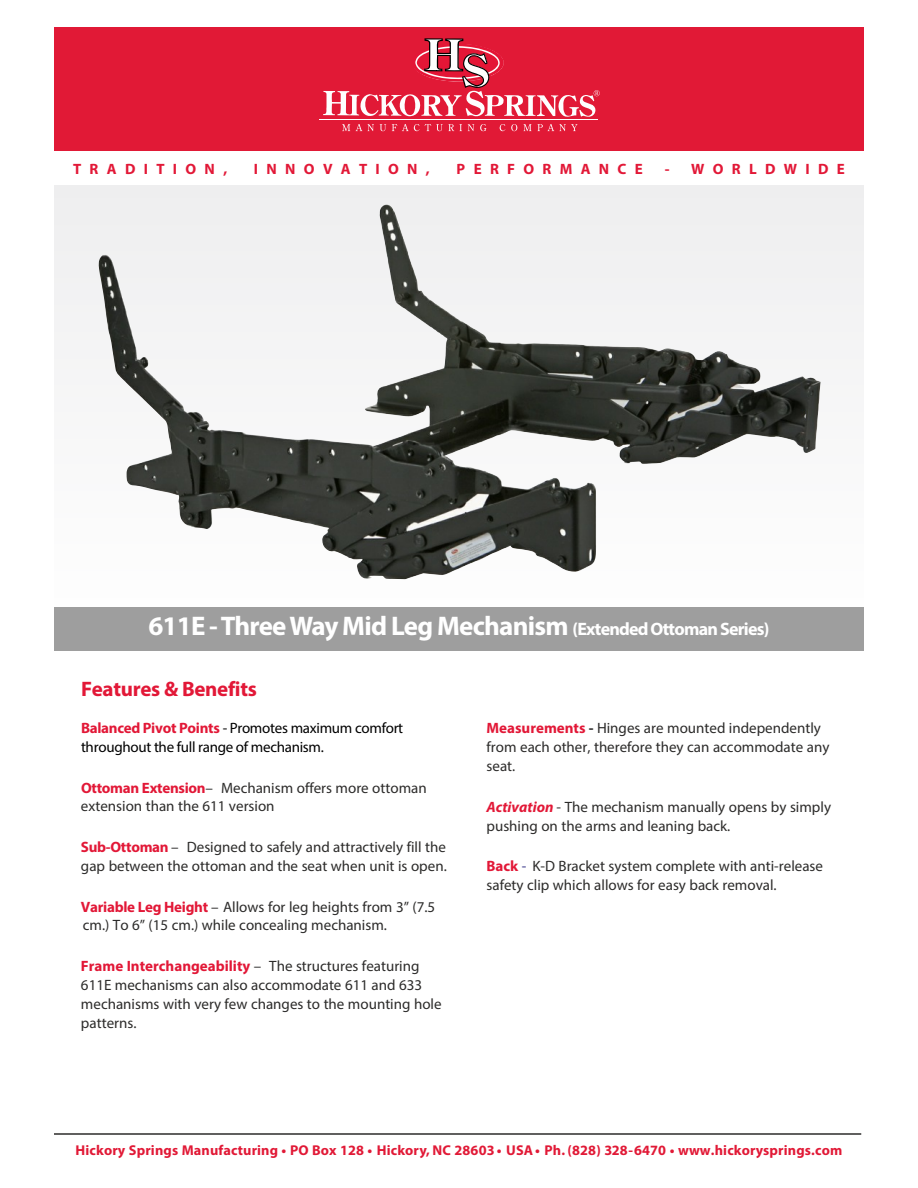
<style>
.page{position:relative;width:918px;height:1188px;background:#fff}
.page>*{position:absolute;margin:0;border:0;box-sizing:border-box;transform-origin:0 0}
.t1{font:700 27px "Myriad Pro";letter-spacing:-.03em;color:#fff}
.t2{font:700 21px "Myriad Pro";letter-spacing:-.015em;color:#e21837}
.t3{font:15px/18.8px "Myriad Pro";color:#2c2b2a}
.t4{font:15px/18.8px "Myriad Pro";letter-spacing:-.02em;color:#000}
.t5{font:700 15px "Myriad Pro";color:#e21837}
.t6{font:700 14.25px "Myriad Pro";letter-spacing:.01em;color:#e11936}
.s1{font-size:18px}
.s2{font-weight:700;color:#e21837}
.s3{font-weight:700}
.s4{font-weight:700;font-style:italic;color:#e21837}
.s5{color:#383789}
</style>
<div class="page">
<svg style="left:54px;top:186px;width:810px;height:394px"></svg>
<div style="left:54px;top:27px;width:810px;height:124px;background:#e11936"></div>
<div style="left:54px;top:607px;width:810px;height:43px;background:#9e9e9e"></div>
<hr style="left:54px;top:1133px;width:807px;height:2px;background:#2c2b2a">
<img style="left:96px;top:203px;width:351px;height:258px">
<hr style="left:319px;top:119px;width:279px;height:1px;background:#fefefe">
<svg style="left:323px;top:38px;width:277px;height:79px"></svg>
<svg style="left:342px;top:124px;width:8px;height:7px"></svg>
<svg style="left:356px;top:124px;width:18px;height:7px"></svg>
<svg style="left:380px;top:124px;width:6px;height:7px"></svg>
<svg style="left:392px;top:124px;width:70px;height:7px"></svg>
<svg style="left:468px;top:124px;width:6px;height:7px"></svg>
<svg style="left:480px;top:124px;width:6px;height:7px"></svg>
<svg style="left:500px;top:124px;width:5px;height:7px"></svg>
<svg style="left:511px;top:124px;width:6px;height:7px"></svg>
<svg style="left:523px;top:124px;width:55px;height:7px"></svg>
<p class="t5" style="left:73px;top:162px;width:156px">T R A D I T I O N ,</p>
<p class="t5" style="left:254px;top:162px;width:177px">I N N O V A T I O N ,</p>
<p class="t5" style="left:457px;top:162px;width:188px">P E R F O R M A N C E</p>
<p class="t5" style="left:665px;top:162px;width:181px">- W O R L D W I D E</p>
<h1 class="t1" style="left:148px;top:615px;width:623px">611E - Three Way Mid Leg Mechanism <span class="s1">(Extended Ottoman Series)</span></h1>
<h2 class="t2" style="left:81px;top:680px;width:177px">Features &amp; Benefits</h2>
<p class="t4" style="left:81px;top:720px;width:324px"><span class="s2">Balanced Pivot Points</span> - Promotes maximum comfort throughout the full range of mechanism.</p>
<p class="t3" style="left:81px;top:779px;width:347px"><span class="s2">Ottoman Extension</span>– Mechanism offers more ottoman extension than the 611 version</p>
<p class="t3" style="left:81px;top:839px;width:367px"><span class="s2">Sub-Ottoman</span> – Designed to safely and attractively fill the gap between the ottoman and the seat when unit is open.</p>
<p class="t3" style="left:81px;top:899px;width:356px"><span class="s2">Variable Leg Height</span> – Allows for leg heights from 3” (7.5 cm.) To 6” (15 cm.) while concealing mechanism.</p>
<p class="t3" style="left:81px;top:958px;width:362px"><span class="s2">Frame Interchangeability</span> – The structures featuring 611E mechanisms can also accommodate 611 and 633 mechanisms with very few changes to the mounting hole patterns.</p>
<p class="t3" style="left:487px;top:720px;width:344px"><span class="s2">Measurements</span> <span class="s3">-</span> Hinges are mounted independently from each other, therefore they can accommodate any seat.</p>
<p class="t3" style="left:487px;top:799px;width:346px"><span class="s4">Activation</span> - The mechanism manually opens by simply pushing on the arms and leaning back.</p>
<p class="t3" style="left:487px;top:858px;width:338px"><span class="s2">Back</span> <span class="s5">-</span> K-D Bracket system complete with anti-release safety clip which allows for easy back removal.</p>
<p class="t6" style="left:76px;top:1144px;width:768px">Hickory Springs Manufacturing • PO Box 128 • Hickory, NC 28603 • USA • Ph. (828) 328-6470 • www.hickorysprings.com</p>
</div>
